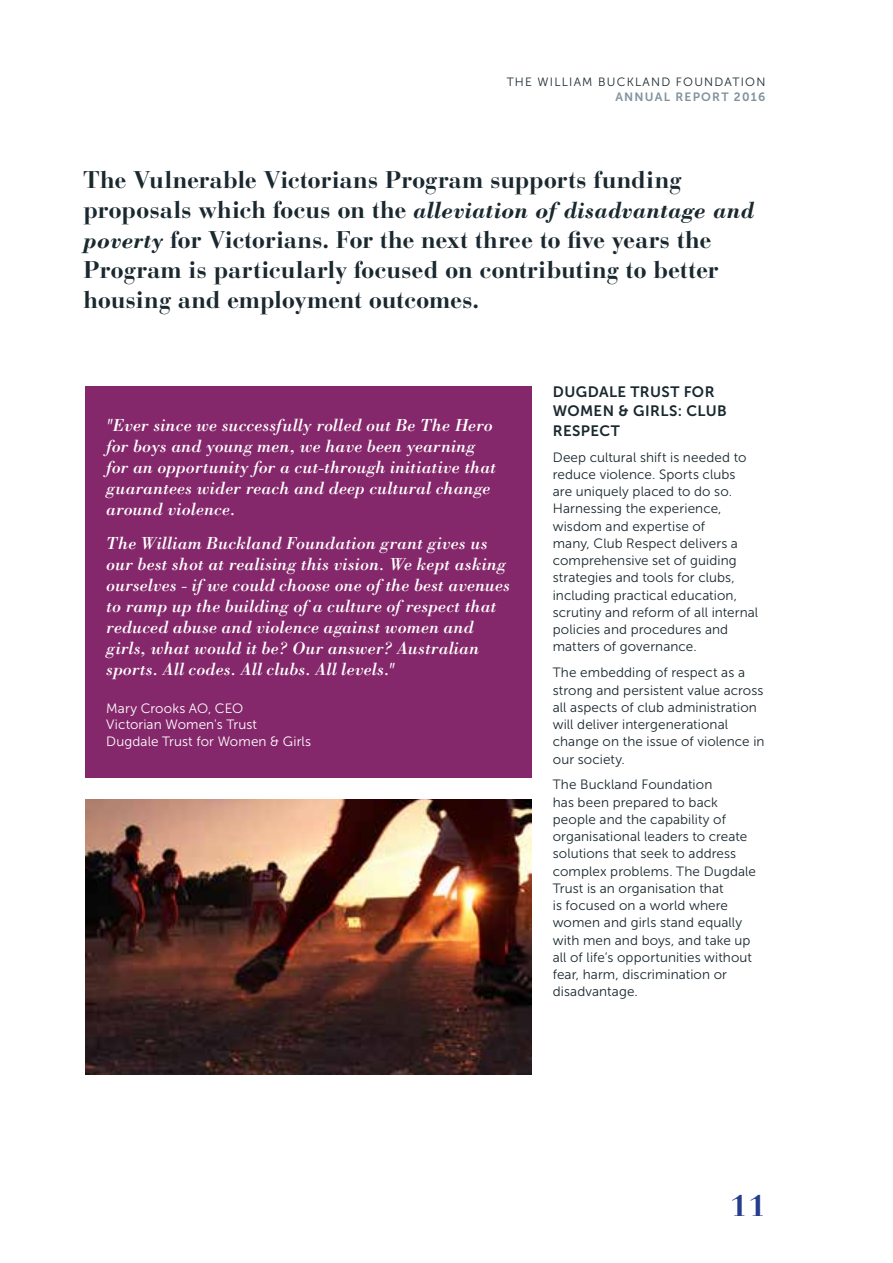
<style>
.page{position:relative;width:893px;height:1263px;background:#fff}
.page>*{position:absolute;margin:0;border:0;box-sizing:border-box;transform-origin:0 0}
.t1{font:700 30px "Bauer Bodoni";color:#243e8c}
.t2{font:700 24px/30px "Bauer Bodoni";letter-spacing:-.005em;color:#1a282f}
.t3{font:italic 700 24px "Bodoni";letter-spacing:.015em;color:#1a282f}
.t4{font:italic 18px/21px "Bodoni";color:#fff}
.t5{font:15px/19.5px "Museo Sans 700";letter-spacing:.025em;color:#1a282f}
.t6{font:13.5px/17.2px "Museo Sans 300";letter-spacing:.005em;color:#1a282f}
.t7{font:13.5px/16.5px "Museo Sans 300";letter-spacing:.01em;color:#fff}
.t8{font:12px "Museo Sans 300";letter-spacing:.1em;color:#1a282f}
.t9{font:12px "Museo Sans 700";letter-spacing:.1em;color:#81929d}
.s1{font-family:"Bauer Bodoni";font-style:normal}
.s2{font-family:"Bodoni";font-style:italic}
</style>
<div class="page">
<img style="left:85px;top:799px;width:446px;height:275px">
<div style="left:85px;top:386px;width:446px;height:391px;background:#85286b"></div>
<p class="t8" style="left:507px;top:76px;width:260px">THE WILLIAM BUCKLAND FOUNDATION</p>
<p class="t9" style="left:615px;top:90px;width:151px">ANNUAL REPORT 2016</p>
<h2 class="t2" style="left:84px;top:165px;width:599px">The Vulnerable Victorians Program supports funding</h2>
<h2 class="t3" style="left:84px;top:195px;width:672px"><span class="s1">proposals which focus on the</span> alleviation of disadvantage and</h2>
<h2 class="t2" style="left:84px;top:225px;width:636px"><span class="s2">poverty</span> for Victorians. For the next three to five years the<br>Program is particularly focused on contributing to better housing and employment outcomes.</h2>
<h3 class="t4" style="left:106px;top:415px;width:391px">"Ever since we successfully rolled out Be The Hero for boys and young men, we have been yearning for an opportunity for a cut-through initiative that guarantees wider reach and deep cultural change around violence.</h3>
<p class="t4" style="left:106px;top:532px;width:405px">The William Buckland Foundation grant gives us our best shot at realising this vision. We kept asking ourselves - if we could choose one of the best avenues to ramp up the building of a culture of respect that reduced abuse and violence against women and girls, what would it be? Our answer? Australian sports. All codes. All clubs. All levels."</p>
<p class="t7" style="left:106px;top:700px;width:206px">Mary Crooks AO, CEO<br>Victorian Women's Trust<br>Dugdale Trust for Women &amp; Girls</p>
<p class="t5" style="left:553px;top:382px;width:176px">DUGDALE TRUST FOR<br>WOMEN &amp; GIRLS: CLUB<br>RESPECT</p>
<p class="t6" style="left:553px;top:448px;width:207px">Deep cultural shift is needed to reduce violence. Sports clubs<br>are uniquely placed to do so.<br>Harnessing the experience, wisdom and expertise of<br>many, Club Respect delivers a comprehensive set of guiding strategies and tools for clubs, including practical education, scrutiny and reform of all internal policies and procedures and matters of governance.</p>
<p class="t6" style="left:553px;top:664px;width:213px">The embedding of respect as a strong and persistent value across all aspects of club administration will deliver intergenerational change on the issue of violence in our society.</p>
<p class="t6" style="left:553px;top:776px;width:205px">The Buckland Foundation<br>has been prepared to back people and the capability of organisational leaders to create solutions that seek to address complex problems. The Dugdale<br>Trust is an organisation that<br>is focused on a world where women and girls stand equally with men and boys, and take up all of life’s opportunities without fear, harm, discrimination or disadvantage.</p>
<h1 class="t1" style="left:730px;top:1188px;width:36px">11</h1>
</div>
